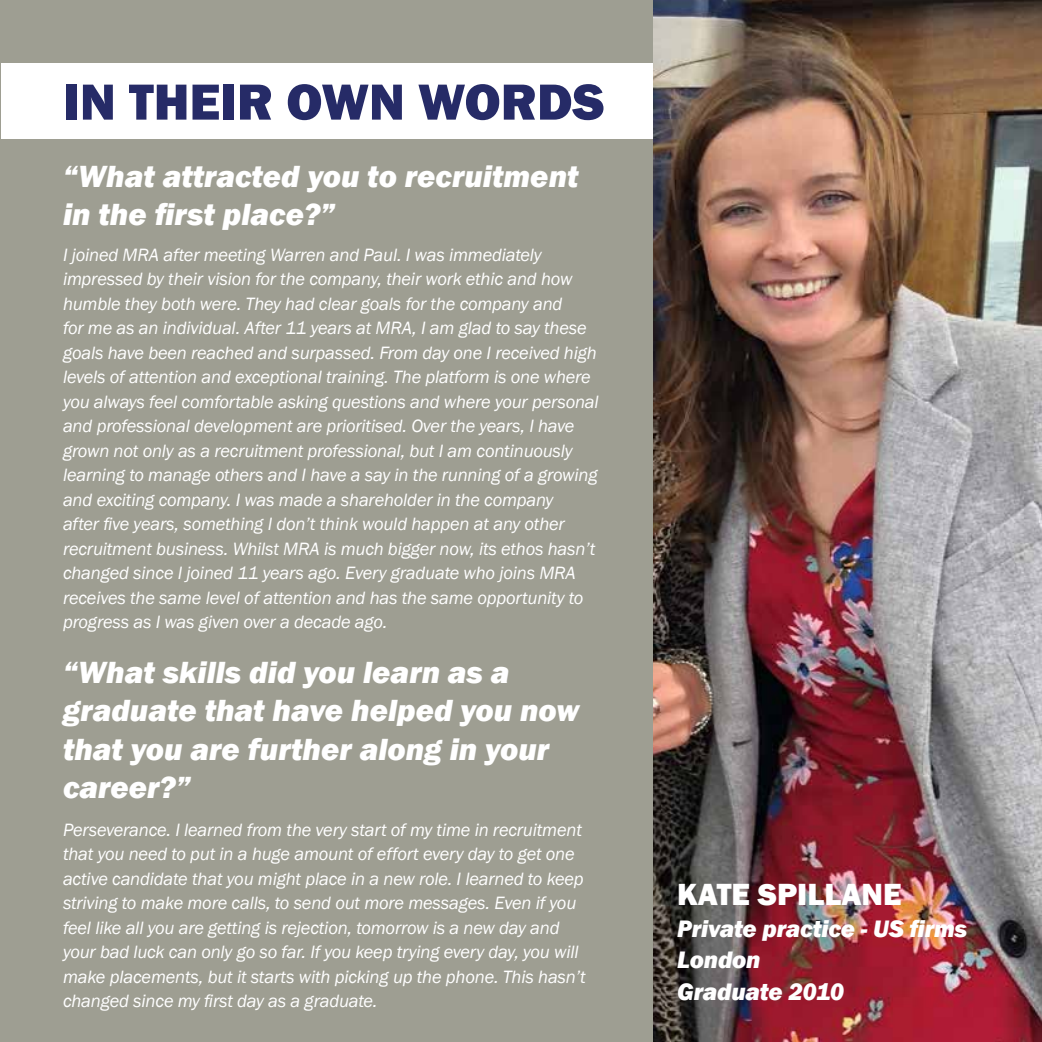
<style>
.page{position:relative;width:1042px;height:1042px;background:#9e9e92}
.page>*{position:absolute;margin:0;border:0;box-sizing:border-box;transform-origin:0 0}
.t1{font:800 52.5px "Franklin Gothic";color:#262b67}
.t2{font:italic 800 31.5px/38.5px "Franklin Gothic";color:#fff}
.t3{font:800 31.5px "Franklin Gothic";color:#fff}
.t4{font:italic 800 24.5px/31.5px "Franklin Gothic";letter-spacing:-.01em;color:#fff}
.t5{font:italic 18.38px/24.5px "Franklin Gothic";letter-spacing:-.01em;color:#fff}
</style>
<div class="page">
<div style="left:1px;top:63px;width:778px;height:76px;background:#fff"></div>
<img style="left:654px;top:0;width:388px;height:1042px">
<h1 class="t1" style="left:63px;top:68px;width:543px">IN THEIR OWN WORDS</h1>
<h2 class="t2" style="left:63px;top:157px;width:517px;line-height:37.8px">“What attracted you to recruitment in the first place?”</h2>
<p class="t5" style="left:63px;top:243px;width:537px">I joined MRA after meeting Warren and Paul. I was immediately impressed by their vision for the company, their work ethic and how humble they both were. They had clear goals for the company and<br>for me as an individual. After 11 years at MRA, I am glad to say these goals have been reached and surpassed. From day one I received high levels of attention and exceptional training. The platform is one where you always feel comfortable asking questions and where your personal and professional development are prioritised. Over the years, I have grown not only as a recruitment professional, but I am continuously learning to manage others and I have a say in the running of a growing and exciting company. I was made a shareholder in the company<br>after five years, something I don’t think would happen at any other recruitment business. Whilst MRA is much bigger now, its ethos hasn’t changed since I joined 11 years ago. Every graduate who joins MRA receives the same level of attention and has the same opportunity to progress as I was given over a decade ago.</p>
<h2 class="t2" style="left:63px;top:653px;width:518px">“What skills did you learn as a graduate that have helped you now that you are further along in your career?”</h2>
<p class="t5" style="left:63px;top:817px;width:524px">Perseverance. I learned from the very start of my time in recruitment that you need to put in a huge amount of effort every day to get one active candidate that you might place in a new role. I learned to keep striving to make more calls, to send out more messages. Even if you feel like all you are getting is rejection, tomorrow is a new day and your bad luck can only go so far. If you keep trying every day, you will make placements, but it starts with picking up the phone. This hasn’t changed since my first day as a graduate.</p>
<h2 class="t3" style="left:677px;top:874px;width:226px">KATE SPILLANE</h2>
<h3 class="t4" style="left:677px;top:913px;width:292px">Private practice - US firms<br>London<br>Graduate 2010</h3>
</div>
